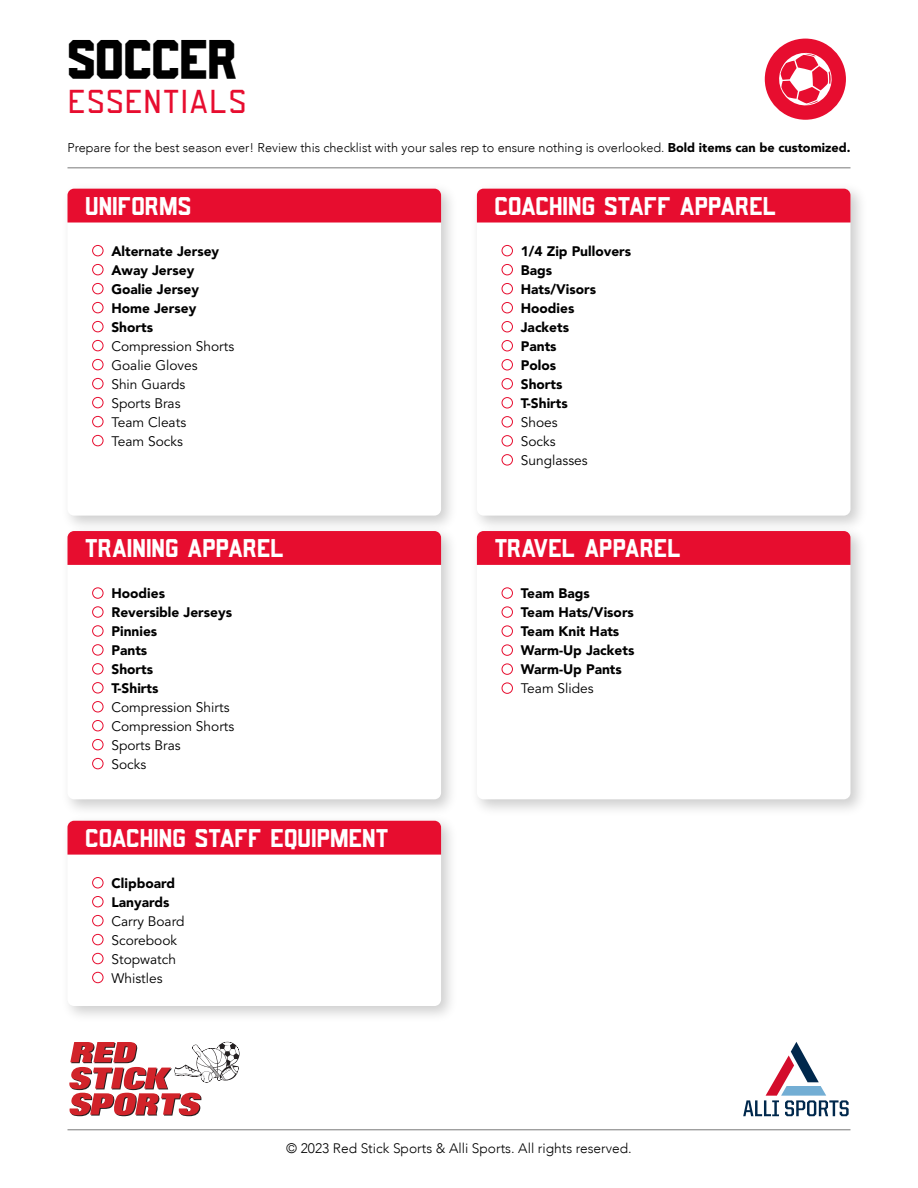
<style>
.page{position:relative;width:918px;height:1188px;background:#fff}
.page>*{position:absolute;margin:0;border:0;box-sizing:border-box;transform-origin:0 0}
.t1{font:46.8px "Predator 0316 Sans Bold";color:#000}
.t2{font:31.65px "Predator 0316 Sans Light";color:#e70d2f}
.t3{font:22.5px "Predator 0316 Sans Regular";color:#fff}
.t4{font:900 13.8px/19px "Avenir";color:#000}
.t5{font:13.8px/19px "Avenir";color:#000}
.t6{font:300 13.8px "Avenir";color:#000}
.t7{font:300 12.75px "Avenir";color:#000}
.s1{font-weight:900}
</style>
<div class="page">
<img style="left:69px;top:188px;width:382px;height:332px">
<div style="left:68px;top:189px;width:373px;height:327px;background:#fff;border-radius:7px"></div>
<div style="left:67px;top:189px;width:374px;height:34px;background:#e70d2f"></div>
<div style="left:92px;top:245px;width:11px;height:11px;border:1px solid #e70d2f;border-radius:50%"></div>
<div style="left:92px;top:264px;width:11px;height:11px;border:1px solid #e70d2f;border-radius:50%"></div>
<div style="left:92px;top:283px;width:11px;height:11px;border:1px solid #e70d2f;border-radius:50%"></div>
<div style="left:92px;top:302px;width:11px;height:11px;border:1px solid #e70d2f;border-radius:50%"></div>
<div style="left:92px;top:321px;width:11px;height:11px;border:1px solid #e70d2f;border-radius:50%"></div>
<div style="left:92px;top:340px;width:11px;height:11px;border:1px solid #e70d2f;border-radius:50%"></div>
<div style="left:92px;top:359px;width:11px;height:11px;border:1px solid #e70d2f;border-radius:50%"></div>
<div style="left:92px;top:378px;width:11px;height:11px;border:1px solid #e70d2f;border-radius:50%"></div>
<div style="left:92px;top:397px;width:11px;height:11px;border:1px solid #e70d2f;border-radius:50%"></div>
<div style="left:92px;top:416px;width:11px;height:11px;border:1px solid #e70d2f;border-radius:50%"></div>
<div style="left:92px;top:435px;width:11px;height:11px;border:1px solid #e70d2f;border-radius:50%"></div>
<div style="left:477px;top:189px;width:373px;height:34px;background:#e70d2f"></div>
<div style="left:502px;top:245px;width:11px;height:11px;border:1px solid #e70d2f;border-radius:50%"></div>
<div style="left:502px;top:264px;width:11px;height:11px;border:1px solid #e70d2f;border-radius:50%"></div>
<div style="left:502px;top:283px;width:11px;height:11px;border:1px solid #e70d2f;border-radius:50%"></div>
<div style="left:502px;top:302px;width:11px;height:11px;border:1px solid #e70d2f;border-radius:50%"></div>
<div style="left:502px;top:321px;width:11px;height:11px;border:1px solid #e70d2f;border-radius:50%"></div>
<div style="left:502px;top:340px;width:11px;height:11px;border:1px solid #e70d2f;border-radius:50%"></div>
<div style="left:502px;top:359px;width:11px;height:11px;border:1px solid #e70d2f;border-radius:50%"></div>
<div style="left:502px;top:378px;width:11px;height:11px;border:1px solid #e70d2f;border-radius:50%"></div>
<div style="left:502px;top:397px;width:11px;height:11px;border:1px solid #e70d2f;border-radius:50%"></div>
<div style="left:502px;top:416px;width:11px;height:11px;border:1px solid #e70d2f;border-radius:50%"></div>
<div style="left:502px;top:435px;width:11px;height:11px;border:1px solid #e70d2f;border-radius:50%"></div>
<div style="left:502px;top:454px;width:11px;height:11px;border:1px solid #e70d2f;border-radius:50%"></div>
<div style="left:67px;top:531px;width:374px;height:34px;background:#e70d2f"></div>
<div style="left:92px;top:587px;width:11px;height:12px;border:1px solid #e70d2f;border-radius:50%"></div>
<div style="left:92px;top:606px;width:11px;height:12px;border:1px solid #e70d2f;border-radius:50%"></div>
<div style="left:92px;top:625px;width:11px;height:12px;border:1px solid #e70d2f;border-radius:50%"></div>
<div style="left:92px;top:644px;width:11px;height:12px;border:1px solid #e70d2f;border-radius:50%"></div>
<div style="left:92px;top:663px;width:11px;height:11px;border:1px solid #e70d2f;border-radius:50%"></div>
<div style="left:92px;top:682px;width:11px;height:11px;border:1px solid #e70d2f;border-radius:50%"></div>
<div style="left:92px;top:701px;width:11px;height:11px;border:1px solid #e70d2f;border-radius:50%"></div>
<div style="left:92px;top:720px;width:11px;height:11px;border:1px solid #e70d2f;border-radius:50%"></div>
<div style="left:477px;top:531px;width:374px;height:268px;background:#fff;border-radius:7px"></div>
<div style="left:477px;top:531px;width:374px;height:34px;background:#e70d2f"></div>
<div style="left:502px;top:587px;width:11px;height:12px;border:1px solid #e70d2f;border-radius:50%"></div>
<div style="left:502px;top:606px;width:11px;height:12px;border:1px solid #e70d2f;border-radius:50%"></div>
<div style="left:502px;top:625px;width:11px;height:12px;border:1px solid #e70d2f;border-radius:50%"></div>
<div style="left:502px;top:645px;width:11px;height:11px;border:1px solid #e70d2f;border-radius:50%"></div>
<div style="left:502px;top:664px;width:11px;height:11px;border:1px solid #e70d2f;border-radius:50%"></div>
<div style="left:502px;top:683px;width:11px;height:11px;border:1px solid #e70d2f;border-radius:50%"></div>
<hr style="left:68px;top:168px;width:782px;height:1px;background:#797979">
<div style="left:765px;top:39px;width:81px;height:81px;background:#e70d2f;border-radius:50%"></div>
<svg style="left:776px;top:50px;width:59px;height:58px"></svg>
<div style="left:92px;top:739px;width:11px;height:11px;border:1px solid #e70d2f;border-radius:50%"></div>
<div style="left:92px;top:758px;width:11px;height:11px;border:1px solid #e70d2f;border-radius:50%"></div>
<img style="left:69px;top:810px;width:382px;height:206px">
<div style="left:67px;top:821px;width:374px;height:185px;background:#fff;border-radius:7px"></div>
<div style="left:67px;top:821px;width:374px;height:34px;background:#e70d2f"></div>
<div style="left:92px;top:877px;width:11px;height:11px;border:1px solid #e70d2f;border-radius:50%"></div>
<div style="left:92px;top:896px;width:11px;height:11px;border:1px solid #e70d2f;border-radius:50%"></div>
<div style="left:92px;top:915px;width:11px;height:11px;border:1px solid #e70d2f;border-radius:50%"></div>
<div style="left:92px;top:934px;width:11px;height:11px;border:1px solid #e70d2f;border-radius:50%"></div>
<div style="left:92px;top:953px;width:11px;height:11px;border:1px solid #e70d2f;border-radius:50%"></div>
<div style="left:92px;top:972px;width:11px;height:11px;border:1px solid #e70d2f;border-radius:50%"></div>
<hr style="left:68px;top:1130px;width:782px;height:1px;background:#797979">
<svg style="left:743px;top:1042px;width:106px;height:74px"></svg>
<svg style="left:69px;top:1042px;width:171px;height:74px"></svg>
<h1 class="t1" style="left:68px;top:27px;width:172px">SOCCER</h1>
<h2 class="t2" style="left:68px;top:81px;width:181px">ESSENTIALS</h2>
<p class="t7" style="left:68px;top:140px;width:785px">Prepare for the best season ever! Review this checklist with your sales rep to ensure nothing is overlooked. <span class="s1">Bold items can be customized.</span></p>
<h3 class="t3" style="left:85px;top:191px;width:107px">UNIFORMS</h3>
<p class="t4" style="left:111px;top:242px;width:109px">Alternate Jersey<br>Away Jersey<br>Goalie Jersey<br>Home Jersey<br>Shorts</p>
<p class="t5" style="left:111px;top:337px;width:124px">Compression Shorts<br>Goalie Gloves<br>Shin Guards<br>Sports Bras<br>Team Cleats<br>Team Socks</p>
<h3 class="t3" style="left:85px;top:533px;width:200px">TRAINING APPAREL</h3>
<p class="t4" style="left:111px;top:584px;width:122px">Hoodies<br>Reversible Jerseys<br>Pinnies<br>Pants<br>Shorts<br>T-Shirts</p>
<p class="t5" style="left:111px;top:698px;width:124px">Compression Shirts<br>Compression Shorts<br>Sports Bras<br>Socks</p>
<h3 class="t3" style="left:85px;top:823px;width:305px">COACHING STAFF EQUIPMENT</h3>
<p class="t4" style="left:111px;top:874px;width:65px">Clipboard<br>Lanyards</p>
<p class="t5" style="left:111px;top:912px;width:75px">Carry Board<br>Scorebook<br>Stopwatch<br>Whistles</p>
<h3 class="t3" style="left:495px;top:191px;width:283px">COACHING STAFF APPAREL</h3>
<p class="t4" style="left:521px;top:242px;width:112px">1/4 Zip Pullovers<br>Bags<br>Hats/Visors<br>Hoodies<br>Jackets<br>Pants<br>Polos<br>Shorts<br>T-Shirts</p>
<p class="t5" style="left:521px;top:413px;width:68px">Shoes<br>Socks<br>Sunglasses</p>
<h3 class="t3" style="left:495px;top:533px;width:188px">TRAVEL APPAREL</h3>
<p class="t4" style="left:521px;top:584px;width:115px">Team Bags<br>Team Hats/Visors<br>Team Knit Hats<br>Warm-Up Jackets<br>Warm-Up Pants</p>
<p class="t5" style="left:521px;top:679px;width:74px">Team Slides</p>
<p class="t6" style="left:286px;top:1140px;width:347px">© 2023 Red Stick Sports &amp; Alli Sports. All rights reserved.</p>
</div>
